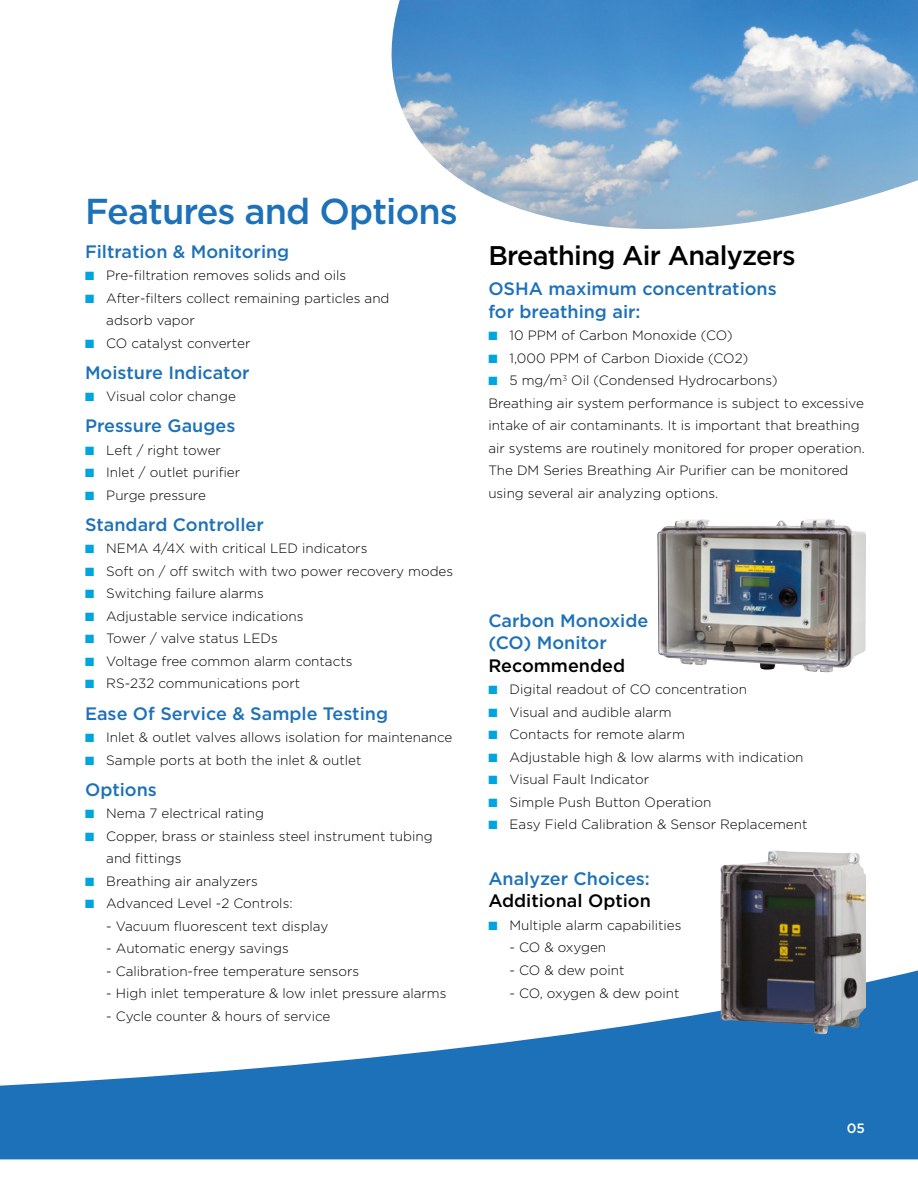
<style>
.page{position:relative;width:918px;height:1188px;background:#fff}
.page>*{position:absolute;margin:0;border:0;box-sizing:border-box;transform-origin:0 0}
.t1{font:500 36px "Gotham";letter-spacing:-.025em;color:#1d71b8}
.t2{font:500 27px "Gotham";letter-spacing:-.025em;color:#000}
.t3{font:500 18px/22.5px "Gotham";color:#1d71b8}
.t4{font:500 18px "Gotham";color:#000}
.t5{font:300 13.5px/22.5px "Gotham";color:#000}
.t6{font:500 13.5px "Gotham";color:#fff}
.s1{color:#00a5df}
</style>
<div class="page">
<img style="left:392px;top:0;width:526px;height:229px">
<svg style="left:0;top:970px;width:918px;height:189px;fill:#1d71b8"></svg>
<img style="left:720px;top:851px;width:146px;height:183px">
<img style="left:657px;top:519px;width:209px;height:153px">
<h1 class="t1" style="left:85px;top:188px;width:374px">Features and Options</h1>
<h3 class="t3" style="left:85px;top:240px;width:206px">Filtration &amp; Monitoring</h3>
<p class="t5" style="left:85px;top:264px;width:263px"><span class="s1">■</span> Pre-filtration removes solids and oils</p>
<p class="t5" style="left:106px;top:287px;width:285px;text-indent:-21px"><span class="s1">■</span> After-filters collect remaining particles and adsorb vapor</p>
<p class="t5" style="left:85px;top:332px;width:167px"><span class="s1">■</span> CO catalyst converter</p>
<h3 class="t3" style="left:85px;top:361px;width:166px">Moisture Indicator</h3>
<p class="t5" style="left:85px;top:385px;width:153px"><span class="s1">■</span> Visual color change</p>
<h3 class="t3" style="left:85px;top:415px;width:152px">Pressure Gauges</h3>
<p class="t5" style="left:85px;top:439px;width:137px"><span class="s1">■</span> Left / right tower</p>
<p class="t5" style="left:85px;top:461px;width:157px"><span class="s1">■</span> Inlet / outlet purifier</p>
<p class="t5" style="left:85px;top:484px;width:122px"><span class="s1">■</span> Purge pressure</p>
<h3 class="t3" style="left:85px;top:513px;width:180px">Standard Controller</h3>
<p class="t5" style="left:85px;top:537px;width:284px"><span class="s1">■</span> NEMA 4/4X with critical LED indicators</p>
<p class="t5" style="left:85px;top:560px;width:370px"><span class="s1">■</span> Soft on / off switch with two power recovery modes</p>
<p class="t5" style="left:85px;top:582px;width:180px"><span class="s1">■</span> Switching failure alarms</p>
<p class="t5" style="left:85px;top:605px;width:220px"><span class="s1">■</span> Adjustable service indications</p>
<p class="t5" style="left:85px;top:627px;width:194px"><span class="s1">■</span> Tower / valve status LEDs</p>
<p class="t5" style="left:85px;top:650px;width:269px"><span class="s1">■</span> Voltage free common alarm contacts</p>
<p class="t5" style="left:85px;top:672px;width:217px"><span class="s1">■</span> RS-232 communications port</p>
<h3 class="t3" style="left:85px;top:702px;width:305px">Ease Of Service &amp; Sample Testing</h3>
<p class="t5" style="left:85px;top:726px;width:369px"><span class="s1">■</span> Inlet &amp; outlet valves allows isolation for maintenance</p>
<p class="t5" style="left:85px;top:748px;width:278px"><span class="s1">■</span> Sample ports at both the inlet &amp; outlet</p>
<h3 class="t3" style="left:85px;top:778px;width:73px">Options</h3>
<p class="t5" style="left:85px;top:802px;width:180px"><span class="s1">■</span> Nema 7 electrical rating</p>
<p class="t5" style="left:106px;top:824px;width:328px;text-indent:-21px"><span class="s1">■</span> Copper, brass or stainless steel instrument tubing and fittings</p>
<p class="t5" style="left:85px;top:869px;width:174px"><span class="s1">■</span> Breathing air analyzers</p>
<p class="t5" style="left:85px;top:892px;width:209px"><span class="s1">■</span> Advanced Level -2 Controls:</p>
<p class="t5" style="left:106px;top:914px;width:224px">- Vacuum fluorescent text display</p>
<p class="t5" style="left:106px;top:937px;width:184px">- Automatic energy savings</p>
<p class="t5" style="left:106px;top:959px;width:255px">- Calibration-free temperature sensors</p>
<p class="t5" style="left:106px;top:982px;width:342px">- High inlet temperature &amp; low inlet pressure alarms</p>
<p class="t5" style="left:106px;top:1004px;width:226px">- Cycle counter &amp; hours of service</p>
<h2 class="t2" style="left:488px;top:238px;width:309px">Breathing Air Analyzers</h2>
<h3 class="t3" style="left:488px;top:277px;width:290px">OSHA maximum concentrations for breathing air:</h3>
<p class="t5" style="left:488px;top:324px;width:246px"><span class="s1">■</span> 10 PPM of Carbon Monoxide (CO)</p>
<p class="t5" style="left:488px;top:346px;width:262px"><span class="s1">■</span> 1,000 PPM of Carbon Dioxide (CO2)</p>
<p class="t5" style="left:488px;top:369px;width:378px"><span class="s1">■</span> 5 mg/m<sup>3</sup> Oil (Condensed Hydrocarbons)<br>Breathing air system performance is subject to excessive intake of air contaminants. It is important that breathing air systems are routinely monitored for proper operation.<br>The DM Series Breathing Air Purifier can be monitored using several air analyzing options.</p>
<h3 class="t3" style="left:488px;top:609px;width:162px">Carbon Monoxide (CO) Monitor</h3>
<h3 class="t4" style="left:488px;top:654px;width:138px">Recommended</h3>
<p class="t5" style="left:488px;top:678px;width:260px"><span class="s1">■</span> Digital readout of CO concentration</p>
<p class="t5" style="left:488px;top:700px;width:185px"><span class="s1">■</span> Visual and audible alarm</p>
<p class="t5" style="left:488px;top:723px;width:198px"><span class="s1">■</span> Contacts for remote alarm</p>
<p class="t5" style="left:488px;top:745px;width:317px"><span class="s1">■</span> Adjustable high &amp; low alarms with indication</p>
<p class="t5" style="left:488px;top:768px;width:162px"><span class="s1">■</span> Visual Fault Indicator</p>
<p class="t5" style="left:488px;top:790px;width:224px"><span class="s1">■</span> Simple Push Button Operation</p>
<p class="t5" style="left:488px;top:813px;width:321px"><span class="s1">■</span> Easy Field Calibration &amp; Sensor Replacement</p>
<h3 class="t3" style="left:488px;top:867px;width:163px">Analyzer Choices:</h3>
<h3 class="t4" style="left:488px;top:889px;width:164px">Additional Option</h3>
<p class="t5" style="left:488px;top:914px;width:195px"><span class="s1">■</span> Multiple alarm capabilities</p>
<p class="t5" style="left:510px;top:936px;width:98px">- CO &amp; oxygen</p>
<p class="t5" style="left:510px;top:959px;width:116px">- CO &amp; dew point</p>
<p class="t5" style="left:510px;top:981px;width:171px">- CO, oxygen &amp; dew point</p>
<p class="t6" style="left:847px;top:1120px;width:19px">05</p>
</div>
